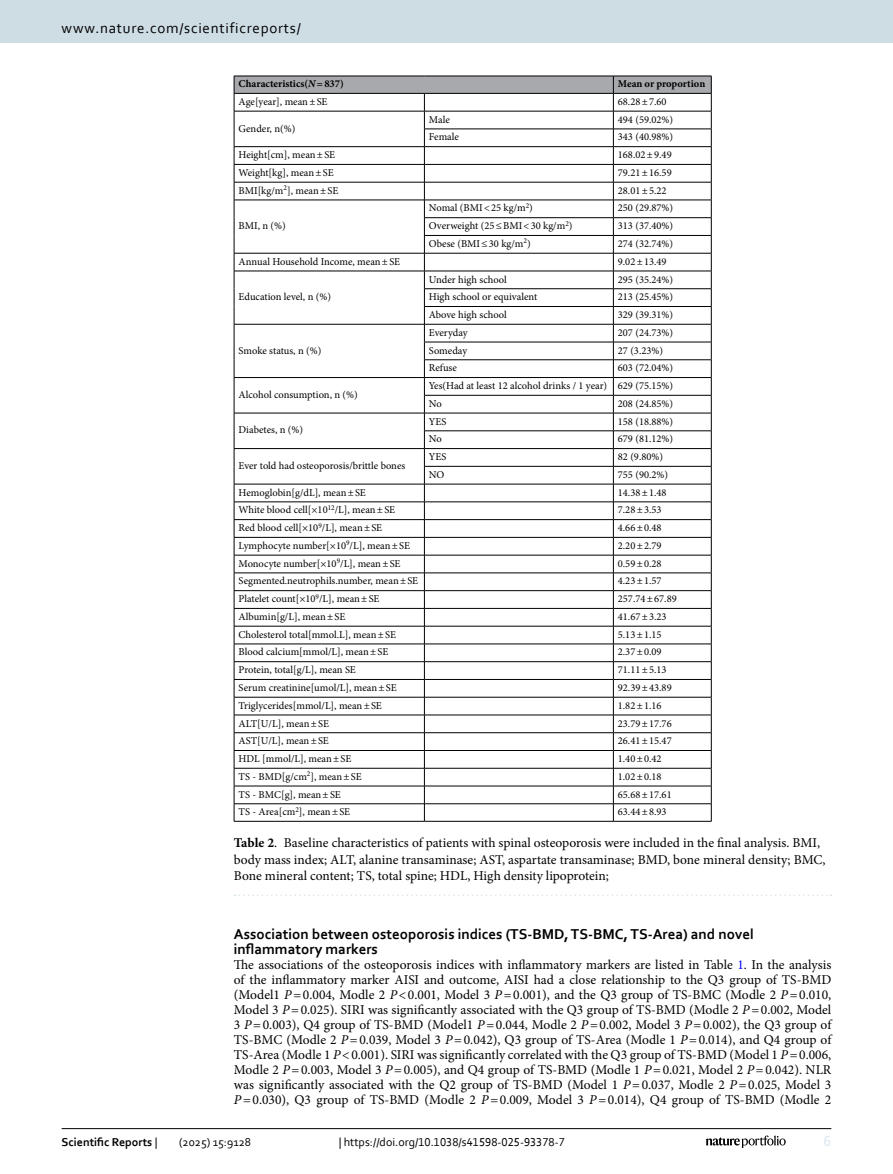
<style>
.page{position:relative;width:893px;height:1174px;background:#fff}
.page>*{position:absolute;margin:0;border:0;box-sizing:border-box;transform-origin:0 0}
.Head_2{font:700 15px/15px "Corbel";color:#000}
.t1{font:15px "Corbel";letter-spacing:.05em;color:#000}
.t2{font:15px "Corbel";color:#d9e4eb}
.Body_Text{font:13.5px/15px "Minion Pro";color:#000;text-align:justify}
.Table_Caption{font:13.5px/16.5px "Minion Pro";color:#000}
.t3{font:12px "Corbel";color:#000}
.t4{font:700 12px "Corbel";color:#000}
.Table_Body{font:10.5px "Minion Pro";color:#000}
.Table_Head{font:700 10.5px "Minion Pro";color:#000}
.s1{font-style:italic}
.s2{font-weight:700}
.s3{color:#00f}
.s4{font-weight:400}
</style>
<div class="page">
<hr style="left:424px;top:821px;width:189px;height:1px;background:#000">
<svg style="left:234px;top:76px;width:478px;height:745px"></svg>
<hr style="left:613px;top:821px;width:98px;height:1px;background:#000">
<hr style="left:234px;top:821px;width:190px;height:1px;background:#000">
<svg style="left:235px;top:894px;width:597px;height:2px"></svg>
<hr style="left:62px;top:1128px;width:769px;height:1px;background:#000">
<svg style="left:706px;top:1135px;width:80px;height:12px"></svg>
<div style="left:0;top:0;width:893px;height:43px;background:#cedde4"></div>
<h1 class="t1" style="left:62px;top:18px;width:241px">www.nature.com/scientificreports/</h1>
<p class="Table_Head" style="left:239px;top:77px;width:107px">Characteristics(<span class="s1">N</span>=837)</p>
<p class="Table_Head" style="left:618px;top:77px;width:89px">Mean or proportion</p>
<p class="Table_Body" style="left:239px;top:95px;width:90px">Age[year], mean±SE</p>
<p class="Table_Body" style="left:618px;top:95px;width:50px">68.28±7.60</p>
<p class="Table_Body" style="left:239px;top:121px;width:58px">Gender, n(%)</p>
<p class="Table_Body" style="left:429px;top:112px;width:22px">Male</p>
<p class="Table_Body" style="left:618px;top:112px;width:57px">494 (59.02%)</p>
<p class="Table_Body" style="left:429px;top:130px;width:32px">Female</p>
<p class="Table_Body" style="left:618px;top:130px;width:57px">343 (40.98%)</p>
<p class="Table_Body" style="left:239px;top:148px;width:98px">Height[cm], mean±SE</p>
<p class="Table_Body" style="left:618px;top:148px;width:55px">168.02±9.49</p>
<p class="Table_Body" style="left:239px;top:166px;width:97px">Weight[kg], mean±SE</p>
<p class="Table_Body" style="left:618px;top:166px;width:55px">79.21±16.59</p>
<p class="Table_Body" style="left:239px;top:183px;width:101px">BMI[kg/m<sup>2</sup>], mean±SE</p>
<p class="Table_Body" style="left:618px;top:183px;width:50px">28.01±5.22</p>
<p class="Table_Body" style="left:239px;top:219px;width:49px">BMI, n (%)</p>
<p class="Table_Body" style="left:429px;top:201px;width:106px">Nomal (BMI&lt;25 kg/m<sup>2</sup>)</p>
<p class="Table_Body" style="left:618px;top:201px;width:57px">250 (29.87%)</p>
<p class="Table_Body" style="left:429px;top:219px;width:145px">Overweight (25≤BMI&lt;30 kg/m<sup>2</sup>)</p>
<p class="Table_Body" style="left:618px;top:219px;width:57px">313 (37.40%)</p>
<p class="Table_Body" style="left:429px;top:237px;width:103px">Obese (BMI≤30 kg/m<sup>2</sup>)</p>
<p class="Table_Body" style="left:618px;top:237px;width:57px">274 (32.74%)</p>
<p class="Table_Body" style="left:239px;top:254px;width:163px">Annual Household Income, mean±SE</p>
<p class="Table_Body" style="left:618px;top:254px;width:50px">9.02±13.49</p>
<p class="Table_Body" style="left:239px;top:290px;width:94px">Education level, n (%)</p>
<p class="Table_Body" style="left:429px;top:272px;width:79px">Under high school</p>
<p class="Table_Body" style="left:618px;top:272px;width:57px">295 (35.24%)</p>
<p class="Table_Body" style="left:429px;top:290px;width:110px">High school or equivalent</p>
<p class="Table_Body" style="left:618px;top:290px;width:57px">213 (25.45%)</p>
<p class="Table_Body" style="left:429px;top:308px;width:79px">Above high school</p>
<p class="Table_Body" style="left:618px;top:308px;width:57px">329 (39.31%)</p>
<p class="Table_Body" style="left:239px;top:343px;width:84px">Smoke status, n (%)</p>
<p class="Table_Body" style="left:239px;top:387px;width:121px">Alcohol consumption, n (%)</p>
<p class="Table_Body" style="left:239px;top:423px;width:66px">Diabetes, n (%)</p>
<p class="Table_Body" style="left:239px;top:458px;width:168px">Ever told had osteoporosis/brittle bones</p>
<p class="Table_Body" style="left:429px;top:325px;width:40px">Everyday</p>
<p class="Table_Body" style="left:618px;top:325px;width:57px">207 (24.73%)</p>
<p class="Table_Body" style="left:429px;top:343px;width:40px">Someday</p>
<p class="Table_Body" style="left:618px;top:343px;width:47px">27 (3.23%)</p>
<p class="Table_Body" style="left:429px;top:361px;width:30px">Refuse</p>
<p class="Table_Body" style="left:618px;top:361px;width:57px">603 (72.04%)</p>
<p class="Table_Body" style="left:429px;top:379px;width:180px">Yes(Had at least 12 alcohol drinks / 1 year)</p>
<p class="Table_Body" style="left:618px;top:379px;width:57px">629 (75.15%)</p>
<p class="Table_Body" style="left:429px;top:396px;width:14px">No</p>
<p class="Table_Body" style="left:618px;top:396px;width:57px">208 (24.85%)</p>
<p class="Table_Body" style="left:429px;top:414px;width:19px">YES</p>
<p class="Table_Body" style="left:618px;top:414px;width:57px">158 (18.88%)</p>
<p class="Table_Body" style="left:429px;top:432px;width:14px">No</p>
<p class="Table_Body" style="left:618px;top:432px;width:57px">679 (81.12%)</p>
<p class="Table_Body" style="left:429px;top:450px;width:19px">YES</p>
<p class="Table_Body" style="left:618px;top:450px;width:47px">82 (9.80%)</p>
<p class="Table_Body" style="left:429px;top:467px;width:17px">NO</p>
<p class="Table_Body" style="left:618px;top:467px;width:52px">755 (90.2%)</p>
<p class="Table_Body" style="left:239px;top:485px;width:129px">Hemoglobin[g/dL], mean±SE</p>
<p class="Table_Body" style="left:618px;top:485px;width:50px">14.38±1.48</p>
<p class="Table_Body" style="left:239px;top:503px;width:158px">White blood cell[×10<sup>12</sup>/L], mean±SE</p>
<p class="Table_Body" style="left:618px;top:503px;width:45px">7.28±3.53</p>
<p class="Table_Body" style="left:239px;top:521px;width:145px">Red blood cell[×10<sup>9</sup>/L], mean±SE</p>
<p class="Table_Body" style="left:618px;top:521px;width:45px">4.66±0.48</p>
<p class="Table_Body" style="left:239px;top:538px;width:173px">Lymphocyte number[×10<sup>9</sup>/L], mean±SE</p>
<p class="Table_Body" style="left:618px;top:538px;width:45px">2.20±2.79</p>
<p class="Table_Body" style="left:239px;top:556px;width:163px">Monocyte number[×10<sup>9</sup>/L], mean±SE</p>
<p class="Table_Body" style="left:618px;top:556px;width:45px">0.59±0.28</p>
<p class="Table_Body" style="left:239px;top:574px;width:181px">Segmented.neutrophils.number, mean±SE</p>
<p class="Table_Body" style="left:618px;top:574px;width:45px">4.23±1.57</p>
<p class="Table_Body" style="left:239px;top:592px;width:142px">Platelet count[×10<sup>9</sup>/L], mean±SE</p>
<p class="Table_Body" style="left:618px;top:592px;width:60px">257.74±67.89</p>
<p class="Table_Body" style="left:239px;top:609px;width:108px">Albumin[g/L], mean±SE</p>
<p class="Table_Body" style="left:618px;top:609px;width:50px">41.67±3.23</p>
<p class="Table_Body" style="left:239px;top:627px;width:159px">Cholesterol total[mmol.L], mean±SE</p>
<p class="Table_Body" style="left:618px;top:627px;width:45px">5.13±1.15</p>
<p class="Table_Body" style="left:239px;top:645px;width:151px">Blood calcium[mmol/L], mean±SE</p>
<p class="Table_Body" style="left:618px;top:645px;width:45px">2.37±0.09</p>
<p class="Table_Body" style="left:239px;top:663px;width:119px">Protein, total[g/L], mean SE</p>
<p class="Table_Body" style="left:618px;top:663px;width:50px">71.11±5.13</p>
<p class="Table_Body" style="left:239px;top:680px;width:160px">Serum creatinine[umol/L], mean±SE</p>
<p class="Table_Body" style="left:618px;top:680px;width:55px">92.39±43.89</p>
<p class="Table_Body" style="left:239px;top:698px;width:145px">Triglycerides[mmol/L], mean±SE</p>
<p class="Table_Body" style="left:618px;top:698px;width:45px">1.82±1.16</p>
<p class="Table_Body" style="left:239px;top:716px;width:92px">ALT[U/L], mean±SE</p>
<p class="Table_Body" style="left:618px;top:716px;width:55px">23.79±17.76</p>
<p class="Table_Body" style="left:239px;top:734px;width:92px">AST[U/L], mean±SE</p>
<p class="Table_Body" style="left:618px;top:734px;width:55px">26.41±15.47</p>
<p class="Table_Body" style="left:239px;top:751px;width:114px">HDL [mmol/L], mean±SE</p>
<p class="Table_Body" style="left:618px;top:751px;width:45px">1.40±0.42</p>
<p class="Table_Body" style="left:239px;top:769px;width:125px">TS - BMD[g/cm<sup>2</sup>], mean±SE</p>
<p class="Table_Body" style="left:618px;top:769px;width:45px">1.02±0.18</p>
<p class="Table_Body" style="left:239px;top:787px;width:104px">TS - BMC[g], mean±SE</p>
<p class="Table_Body" style="left:618px;top:787px;width:55px">65.68±17.61</p>
<p class="Table_Body" style="left:239px;top:804px;width:113px">TS - Area[cm<sup>2</sup>], mean±SE</p>
<p class="Table_Body" style="left:618px;top:804px;width:50px">63.44±8.93</p>
<p class="Table_Caption" style="left:234px;top:834px;width:593px"><span class="s2">Table 2</span>. Baseline characteristics of patients with spinal osteoporosis were included in the final analysis. BMI, body mass index; ALT, alanine transaminase; AST, aspartate transaminase; BMD, bone mineral density; BMC,<br>Bone mineral content; TS, total spine; HDL, High density lipoprotein;</p>
<p class="Head_2" style="left:234px;top:926px;width:521px">Association between osteoporosis indices (TS-BMD, TS-BMC, TS-Area) and novel inflammatory markers</p>
<p class="Body_Text" style="left:234px;top:957px;width:599px">The associations of the osteoporosis indices with inflammatory markers are listed in Table <span class="s3">1</span>. In the analysis of the inflammatory marker AISI and outcome, AISI had a close relationship to the Q3 group of TS-BMD (Model1 <span class="s1">P</span>=0.004, Modle 2 <span class="s1">P</span>&lt;0.001, Model 3 <span class="s1">P</span>=0.001), and the Q3 group of TS-BMC (Modle 2 <span class="s1">P</span>=0.010, Model 3 <span class="s1">P</span>=0.025). SIRI was significantly associated with the Q3 group of TS-BMD (Modle 2 <span class="s1">P</span>=0.002, Model 3 <span class="s1">P</span>=0.003), Q4 group of TS-BMD (Model1 <span class="s1">P</span>=0.044, Modle 2 <span class="s1">P</span>=0.002, Model 3 <span class="s1">P</span>=0.002), the Q3 group of TS-BMC (Modle 2 <span class="s1">P</span>=0.039, Model 3 <span class="s1">P</span>=0.042), Q3 group of TS-Area (Modle 1 <span class="s1">P</span>=0.014), and Q4 group of TS-Area (Modle 1 <span class="s1">P</span>&lt;0.001). SIRI was significantly correlated with the Q3 group of TS-BMD (Model 1 <span class="s1">P</span>=0.006, Modle 2 <span class="s1">P</span>=0.003, Model 3 <span class="s1">P</span>=0.005), and Q4 group of TS-BMD (Modle 1 <span class="s1">P</span>=0.021, Model 2 <span class="s1">P</span>=0.042). NLR was significantly associated with the Q2 group of TS-BMD (Model 1 <span class="s1">P</span>=0.037, Modle 2 <span class="s1">P</span>=0.025, Model 3<br><span class="s1">P</span>=0.030), Q3 group of TS-BMD (Modle 2 <span class="s1">P</span>=0.009, Model 3 <span class="s1">P</span>=0.014), Q4 group of TS-BMD (Modle 2</p>
<p class="t4" style="left:62px;top:1134px;width:97px">Scientific Reports <span class="s4">|</span></p>
<p class="t3" style="left:179px;top:1134px;width:74px">(2025) 15:9128</p>
<p class="t3" style="left:339px;top:1134px;width:228px">| https://doi.org/10.1038/s41598-025-93378-7</p>
<h1 class="t2" style="left:824px;top:1132px;width:9px">6</h1>
</div>
